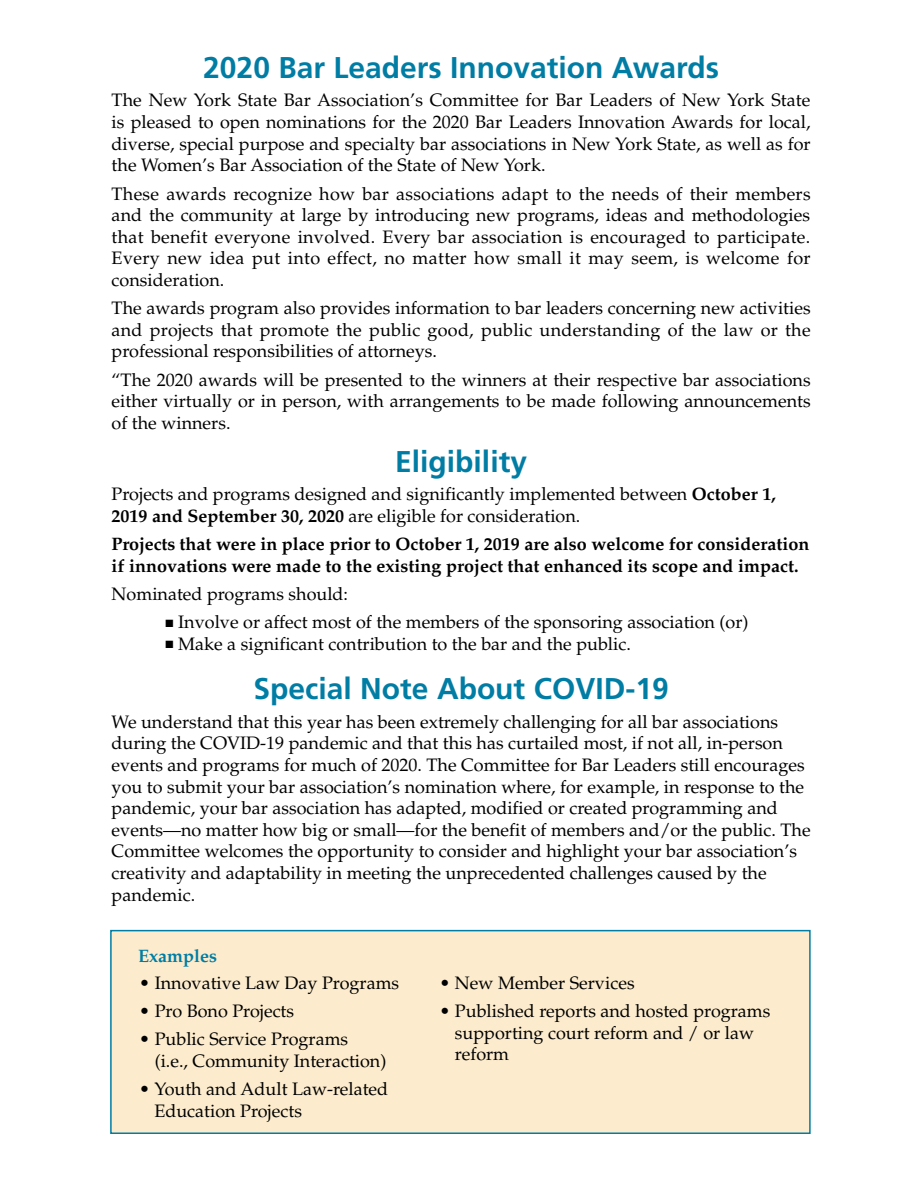
<style>
.page{position:relative;width:918px;height:1188px;background:#fff}
.page>*{position:absolute;margin:0;border:0;box-sizing:border-box;transform-origin:0 0}
.t1{font:700 30px "Frutiger";color:#007da4}
.t2{font:18px/21.6px "Palatino";color:#000}
.t3{font:700 18px/21.6px "Palatino";color:#000}
.t4{font:700 18px "Palatino";color:#007da4}
.s1{font-weight:700}
</style>
<div class="page">
<div style="left:110px;top:930px;width:701px;height:204px;background:#fceccd;border:2px solid #007da4"></div>
<h1 class="t1" style="left:203px;top:50px;width:517px">2020 Bar Leaders Innovation Awards</h1>
<p class="t2" style="left:112px;top:90px;width:701px;text-align:justify">The New York State Bar Association’s Committee for Bar Leaders of New York State is pleased to open nominations for the 2020 Bar Leaders Innovation Awards for local, diverse, special purpose and specialty bar associations in New York State, as well as for the Women’s Bar Association of the State of New York.</p>
<p class="t2" style="left:112px;top:183px;width:701px;text-align:justify">These awards recognize how bar associations adapt to the needs of their members and the community at large by introducing new programs, ideas and methodologies that benefit everyone involved. Every bar association is encouraged to participate.<br>Every new idea put into effect, no matter how small it may seem, is welcome for consideration.</p>
<p class="t2" style="left:112px;top:298px;width:701px;text-align:justify">The awards program also provides information to bar leaders concerning new activities and projects that promote the public good, public understanding of the law or the professional responsibilities of attorneys.</p>
<p class="t2" style="left:112px;top:369px;width:701px;text-align:justify">“The 2020 awards will be presented to the winners at their respective bar associations either virtually or in person, with arrangements to be made following announcements of the winners.</p>
<h1 class="t1" style="left:395px;top:444px;width:133px">Eligibility</h1>
<p class="t2" style="left:112px;top:484px;width:666px">Projects and programs designed and significantly implemented between <span class="s1">October 1,<br>2019 and September 30, 2020</span> are eligible for consideration.</p>
<p class="t3" style="left:112px;top:533px;width:699px">Projects that were in place prior to October 1, 2019 are also welcome for consideration if innovations were made to the existing project that enhanced its scope and impact.</p>
<p class="t2" style="left:112px;top:583px;width:238px">Nominated programs should:</p>
<p class="t2" style="left:166px;top:612px;width:584px">■ Involve or affect most of the members of the sponsoring association (or)</p>
<p class="t2" style="left:166px;top:633px;width:467px">■ Make a significant contribution to the bar and the public.</p>
<h1 class="t1" style="left:254px;top:671px;width:417px">Special Note About COVID-19</h1>
<p class="t2" style="left:112px;top:711px;width:701px">We understand that this year has been extremely challenging for all bar associations during the COVID-19 pandemic and that this has curtailed most, if not all, in-person events and programs for much of 2020. The Committee for Bar Leaders still encourages you to submit your bar association’s nomination where, for example, in response to the pandemic, your bar association has adapted, modified or created programming and events—no matter how big or small—for the benefit of members and/or the public. The Committee welcomes the opportunity to consider and highlight your bar association’s creativity and adaptability in meeting the unprecedented challenges caused by the pandemic.</p>
<p class="t4" style="left:138px;top:945px;width:80px">Examples</p>
<p class="t2" style="left:139px;top:972px;width:261px">• Innovative Law Day Programs</p>
<p class="t2" style="left:139px;top:1001px;width:156px">• Pro Bono Projects</p>
<p class="t2" style="left:155px;top:1029px;width:233px;text-indent:-15px">• Public Service Programs<br>(i.e., Community Interaction)</p>
<p class="t2" style="left:154px;top:1079px;width:235px;text-indent:-15px">• Youth and Adult Law-related<br>Education Projects</p>
<p class="t2" style="left:440px;top:972px;width:197px">• New Member Services</p>
<p class="t2" style="left:455px;top:1001px;width:317px;text-indent:-15px">• Published reports and hosted programs supporting court reform and / or law reform</p>
</div>
